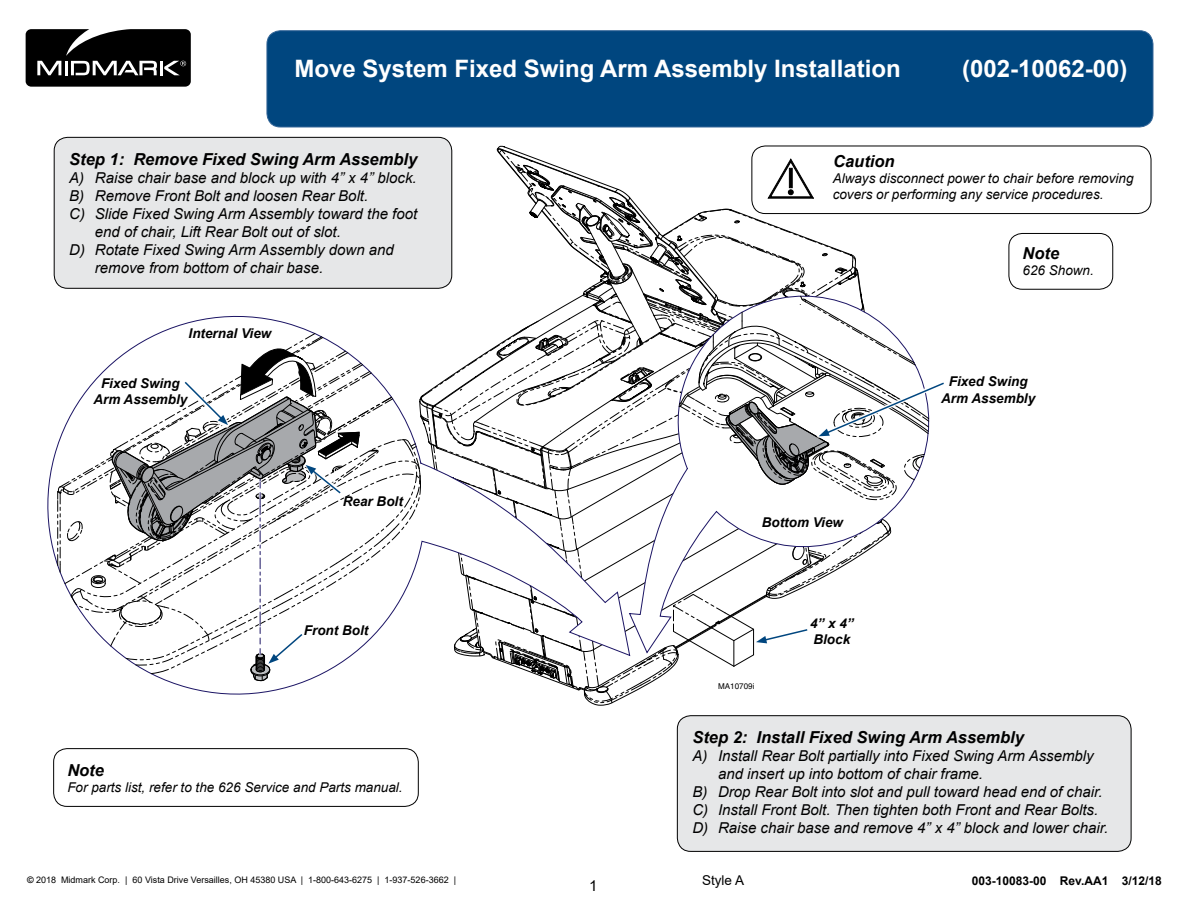
<style>
.page{position:relative;width:1188px;height:918px;background:#fff}
.page>*{position:absolute;margin:0;border:0;box-sizing:border-box;transform-origin:0 0}
.t1{font:700 24px "Arial";color:#fff}
.t2{font:italic 700 16.5px "Arial";color:#000}
.t3{font:italic 15px "Arial";color:#000}
.t4{font:15px "Arial";color:#000}
.t5{font:italic 13.5px/16.2px "Arial";color:#000}
.t6{font:italic 700 13.5px/16.2px "Arial";color:#000;text-align:center}
.t7{font:13.5px "Arial";color:#000}
.t8{font:700 12px "Arial";color:#000}
.t9{font:9px "Arial";color:#000}
.t10{font:8.1px "Helvetica";color:#000}
.s1{font-weight:700}
</style>
<div class="page">
<div style="left:267px;top:31px;width:886px;height:96px;background:#00467f;border-radius:13px"></div>
<div style="left:267px;top:30px;width:886px;height:97px;border:1px solid #316497;border-radius:13px"></div>
<svg style="left:26px;top:29px;width:165px;height:58px;background:#232323"></svg>
<div style="left:752px;top:146px;width:399px;height:68px;border:1px solid #000;border-radius:14px"></div>
<div style="left:1009px;top:233px;width:104px;height:56px;border:1px solid #000;border-radius:13px"></div>
<div style="left:53px;top:748px;width:365px;height:59px;border:1px solid #000;border-radius:14px"></div>
<div style="left:677px;top:716px;width:454px;height:135px;background:#e6e7e8;border-radius:14px"></div>
<div style="left:677px;top:716px;width:454px;height:136px;border:1px solid #000;border-radius:14px"></div>
<div style="left:54px;top:137px;width:398px;height:151px;background:#e6e7e8;border-radius:14px"></div>
<svg style="left:57px;top:146px;width:890px;height:557px"></svg>
<h1 class="t1" style="left:294px;top:52px;width:608px">Move System Fixed Swing Arm Assembly Installation</h1>
<h1 class="t1" style="left:962px;top:52px;width:167px">(002-10062-00)</h1>
<p class="t2" style="left:69px;top:148px;width:350px">Step 1: Remove Fixed Swing Arm Assembly</p>
<p class="t3" style="left:69px;top:168px;width:349px">A) Raise chair base and block up with 4” x 4” block.</p>
<p class="t3" style="left:69px;top:186px;width:301px">B) Remove Front Bolt and loosen Rear Bolt.</p>
<p class="t3" style="left:69px;top:204px;width:349px">C) Slide Fixed Swing Arm Assembly toward the foot</p>
<p class="t3" style="left:95px;top:222px;width:247px">end of chair, Lift Rear Bolt out of slot.</p>
<p class="t3" style="left:69px;top:240px;width:326px">D) Rotate Fixed Swing Arm Assembly down and</p>
<p class="t3" style="left:95px;top:258px;width:230px">remove from bottom of chair base.</p>
<p class="t6" style="left:189px;top:325px;width:84px">Internal View</p>
<p class="t2" style="left:833px;top:150px;width:63px">Caution</p>
<p class="t5" style="left:833px;top:170px;width:302px">Always disconnect power to chair before removing covers or performing any service procedures.</p>
<p class="t2" style="left:1023px;top:242px;width:38px">Note</p>
<p class="t5" style="left:1023px;top:263px;width:73px">626 Shown.</p>
<p class="t6" style="left:93px;top:376px;width:96px">Fixed Swing<br>Arm Assembly</p>
<p class="t6" style="left:941px;top:374px;width:96px">Fixed Swing<br>Arm Assembly</p>
<p class="t6" style="left:343px;top:494px;width:62px">Rear Bolt</p>
<p class="t6" style="left:304px;top:623px;width:66px">Front Bolt</p>
<p class="t2" style="left:67px;top:759px;width:38px">Note</p>
<p class="t5" style="left:67px;top:779px;width:337px">For parts list, refer to the 626 Service and Parts manual.</p>
<p class="t9" style="left:27px;top:874px;width:431px"><span class="s1">©</span> 2018 Midmark Corp. | 60 Vista Drive Versailles, OH 45380 USA | 1-800-643-6275 | 1-937-526-3662 |</p>
<p class="t4" style="left:589px;top:875px;width:10px">1</p>
<p class="t6" style="left:762px;top:514px;width:83px">Bottom View</p>
<p class="t10" style="left:718px;top:681px;width:38px">MA10709i</p>
<p class="t6" style="left:810px;top:615px;width:45px;text-align:left">4” x 4”<br>Block</p>
<p class="t2" style="left:692px;top:726px;width:333px">Step 2: Install Fixed Swing Arm Assembly</p>
<p class="t3" style="left:692px;top:746px;width:403px">A) Install Rear Bolt partially into Fixed Swing Arm Assembly</p>
<p class="t3" style="left:718px;top:764px;width:267px">and insert up into bottom of chair frame.</p>
<p class="t3" style="left:692px;top:782px;width:412px">B) Drop Rear Bolt into slot and pull toward head end of chair.</p>
<p class="t3" style="left:692px;top:800px;width:407px">C) Install Front Bolt. Then tighten both Front and Rear Bolts.</p>
<p class="t3" style="left:692px;top:818px;width:418px">D) Raise chair base and remove 4” x 4” block and lower chair.</p>
<p class="t7" style="left:702px;top:871px;width:44px">Style A</p>
<p class="t8" style="left:972px;top:872px;width:191px">003-10083-00 Rev.AA1 3/12/18</p>
</div>
